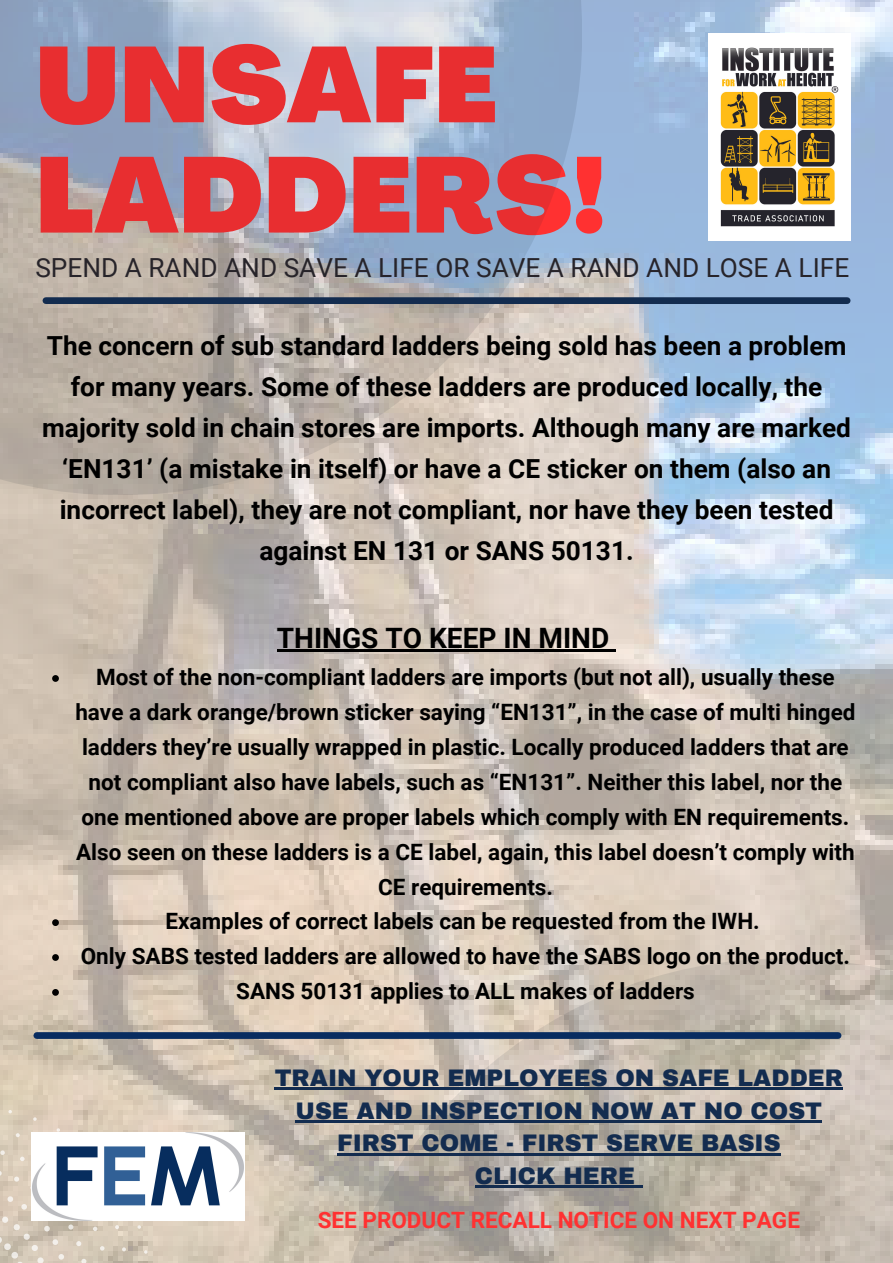
<style>
.page{position:relative;width:893px;height:1263px;background:#fff}
.page>*{position:absolute;margin:0;border:0;box-sizing:border-box;transform-origin:0 0}
.t1{font:900 105.23px "Agrandir";color:#ff3131}
.t2{font:700 28.05px "Roboto";color:#000}
.t3{font:700 26.25px/41.1px "Roboto";color:#000;text-align:center}
.t4{font:26.25px "Roboto";color:#27242a}
.t5{font:900 23.4px/32.6px "Archivo";color:#132c4f;text-align:center}
.t6{font:700 22.5px/34.9px "Roboto";color:#000;text-align:center}
.t7{font:700 22.5px "Roboto";color:#ff3131}
</style>
<div class="page">
<img style="left:0;top:0;width:893px;height:1263px">
<svg style="left:0;top:1236px;width:2px;height:7px"></svg>
<div style="left:4px;top:1243px;width:7px;height:7px;background:#ece9e4;border-radius:50%"></div>
<div style="left:11px;top:1252px;width:7px;height:6px;background:#ece9e4;border-radius:50%"></div>
<svg style="left:37px;top:1257px;width:7px;height:6px"></svg>
<svg style="left:14px;top:1224px;width:6px;height:6px"></svg>
<div style="left:2px;top:1216px;width:6px;height:7px;background:#f5f1ec;border-radius:50%"></div>
<svg style="left:32px;top:1245px;width:6px;height:6px"></svg>
<div style="left:24px;top:1233px;width:6px;height:7px;background:#ece8e3;border-radius:50%"></div>
<svg style="left:58px;top:1254px;width:6px;height:6px"></svg>
<svg style="left:21px;top:1204px;width:6px;height:6px"></svg>
<svg style="left:52px;top:1239px;width:6px;height:6px"></svg>
<svg style="left:8px;top:1196px;width:5px;height:6px"></svg>
<svg style="left:44px;top:1226px;width:6px;height:5px"></svg>
<svg style="left:81px;top:1259px;width:6px;height:4px"></svg>
<svg style="left:76px;top:1241px;width:5px;height:5px"></svg>
<svg style="left:14px;top:1176px;width:5px;height:6px"></svg>
<svg style="left:68px;top:1224px;width:5px;height:5px"></svg>
<svg style="left:20px;top:1156px;width:5px;height:5px"></svg>
<svg style="left:0;top:1150px;width:5px;height:5px"></svg>
<svg style="left:100px;top:1246px;width:5px;height:4px"></svg>
<svg style="left:93px;top:1226px;width:4px;height:5px"></svg>
<svg style="left:16px;top:1133px;width:4px;height:4px"></svg>
<svg style="left:122px;top:1247px;width:4px;height:4px"></svg>
<svg style="left:115px;top:1225px;width:4px;height:4px"></svg>
<svg style="left:8px;top:1110px;width:4px;height:3px"></svg>
<svg style="left:137px;top:1225px;width:4px;height:4px"></svg>
<svg style="left:57px;top:1128px;width:3px;height:4px"></svg>
<svg style="left:144px;top:1250px;width:4px;height:4px"></svg>
<svg style="left:33px;top:1117px;width:4px;height:4px"></svg>
<svg style="left:0;top:0;width:582px;height:495px;background:#b3b7be"></svg>
<svg style="left:323px;top:958px;width:570px;height:305px;background:#c2b8ac"></svg>
<img style="left:708px;top:33px;width:142px;height:208px">
<img style="left:31px;top:1132px;width:213px;height:88px">
<div style="left:37px;top:1032px;width:801px;height:7px;background:#082c60"></div>
<div style="left:46px;top:297px;width:801px;height:7px;background:#132c4f"></div>
<svg style="left:52px;top:675px;width:7px;height:7px"></svg>
<svg style="left:52px;top:919px;width:7px;height:7px"></svg>
<svg style="left:52px;top:954px;width:7px;height:7px"></svg>
<svg style="left:52px;top:989px;width:7px;height:7px"></svg>
<hr style="left:277px;top:649px;width:332px;height:2px;background:#000">
<svg style="left:609px;top:649px;width:7px;height:2px"></svg>
<hr style="left:275px;top:1088px;width:568px;height:2px;background:#132c4f">
<hr style="left:295px;top:1120px;width:527px;height:3px;background:#132c4f">
<hr style="left:337px;top:1153px;width:443px;height:2px;background:#132c4f">
<hr style="left:475px;top:1186px;width:160px;height:2px;background:#132c4f">
<svg style="left:635px;top:1186px;width:8px;height:2px"></svg>
<p class="t1" style="left:35px;top:43px;width:463px">UNSAFE</p>
<p class="t1" style="left:35px;top:154px;width:572px">LADDERS!</p>
<p class="t4" style="left:35px;top:253px;width:815px">SPEND A RAND AND SAVE A LIFE OR SAVE A RAND AND LOSE A LIFE</p>
<p class="t3" style="left:42px;top:325px;width:810px">The concern of sub standard ladders being sold has been a problem for many years. Some of these ladders are produced locally, the majority sold in chain stores are imports. Although many are marked ‘EN131’ (a mistake in itself) or have a CE sticker on them (also an incorrect label), they are not compliant, nor have they been tested against EN 131 or SANS 50131.</p>
<p class="t2" style="left:277px;top:621px;width:334px">THINGS TO KEEP IN MIND</p>
<p class="t6" style="left:75px;top:660px;width:781px">Most of the non-compliant ladders are imports (but not all), usually these have a dark orange/brown sticker saying “EN131”, in the case of multi hinged ladders they’re usually wrapped in plastic. Locally produced ladders that are not compliant also have labels, such as “EN131”. Neither this label, nor the one mentioned above are proper labels which comply with EN requirements.<br>Also seen on these ladders is a CE label, again, this label doesn’t comply with CE requirements.</p>
<p class="t6" style="left:166px;top:904px;width:595px">Examples of correct labels can be requested from the IWH.</p>
<p class="t6" style="left:81px;top:939px;width:771px">Only SABS tested ladders are allowed to have the SABS logo on the product.</p>
<p class="t6" style="left:236px;top:974px;width:460px">SANS 50131 applies to ALL makes of ladders</p>
<p class="t5" style="left:275px;top:1062px;width:570px">TRAIN YOUR EMPLOYEES ON SAFE LADDER<br>USE AND INSPECTION NOW AT NO COST</p>
<p class="t5" style="left:337px;top:1127px;width:445px">FIRST COME - FIRST SERVE BASIS</p>
<p class="t5" style="left:475px;top:1160px;width:161px">CLICK HERE</p>
<p class="t7" style="left:318px;top:1206px;width:484px">SEE PRODUCT RECALL NOTICE ON NEXT PAGE</p>
</div>
